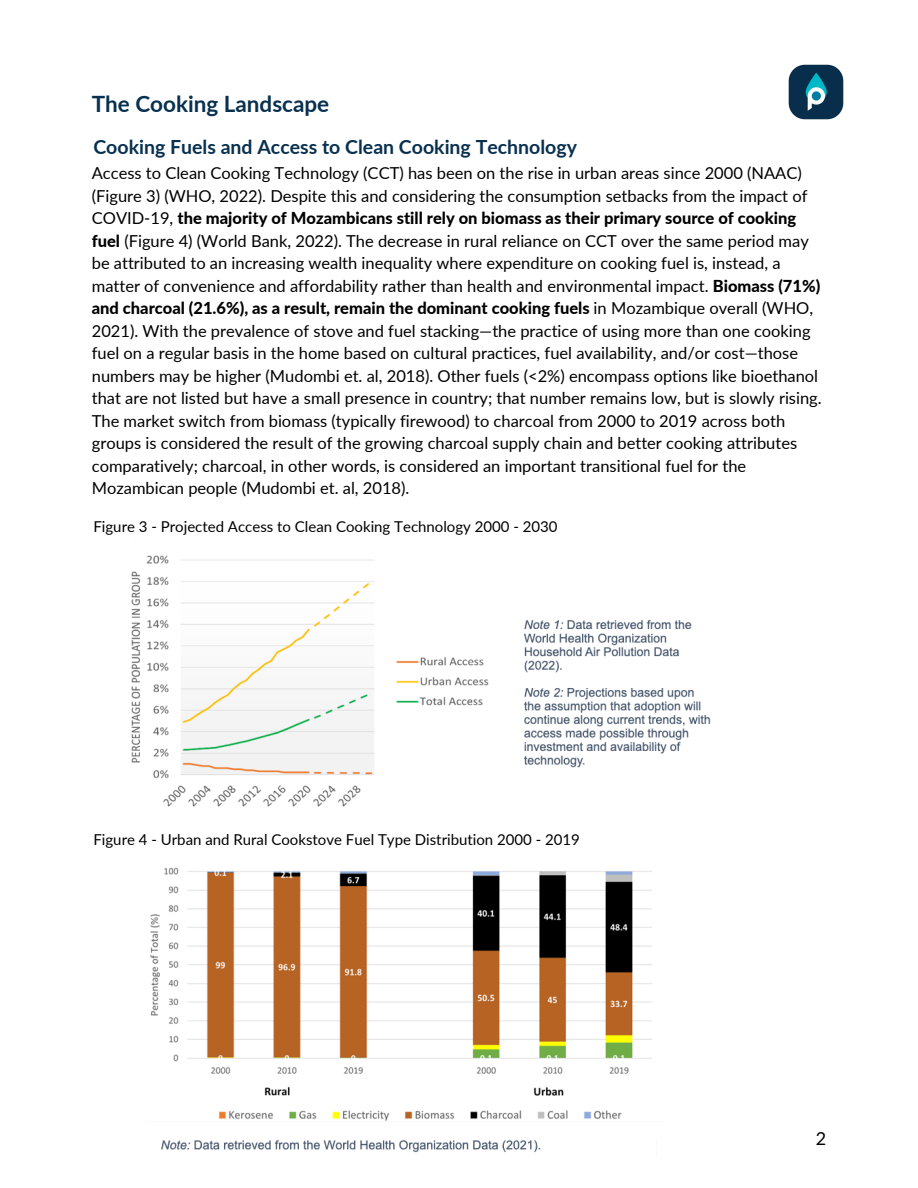
<style>
.page{position:relative;width:918px;height:1188px;background:#fff}
.page>*{position:absolute;margin:0;border:0;box-sizing:border-box;transform-origin:0 0}
.t1{font:700 22.5px "Lato";color:#08304f}
.t2{font:700 19.5px "Lato";color:#08304f}
.t3{font:18px "Lato";color:#000}
.t4{font:16.5px/22.5px "Lato";color:#000}
.t5{font:15px "Lato";color:#000}
.s1{font-weight:800}
</style>
<div class="page">
<img style="left:788px;top:64px;width:56px;height:56px">
<img style="left:131px;top:555px;width:580px;height:252px">
<img style="left:150px;top:867px;width:502px;height:286px">
<h1 class="t1" style="left:92px;top:90px;width:239px">The Cooking Landscape</h1>
<p class="t2" style="left:93px;top:134px;width:485px">Cooking Fuels and Access to Clean Cooking Technology</p>
<p class="t4" style="left:92px;top:161px;width:731px">Access to Clean Cooking Technology (CCT) has been on the rise in urban areas since 2000 (NAAC) (Figure 3) (WHO, 2022). Despite this and considering the consumption setbacks from the impact of COVID-19, <span class="s1">the majority of Mozambicans still rely on biomass as their primary source of cooking fuel</span> (Figure 4) (World Bank, 2022). The decrease in rural reliance on CCT over the same period may be attributed to an increasing wealth inequality where expenditure on cooking fuel is, instead, a matter of convenience and affordability rather than health and environmental impact. <span class="s1">Biomass (71%) and charcoal (21.6%), as a result, remain the dominant cooking fuels</span> in Mozambique overall (WHO, 2021). With the prevalence of stove and fuel stacking—the practice of using more than one cooking fuel on a regular basis in the home based on cultural practices, fuel availability, and/or cost—those numbers may be higher (Mudombi et. al, 2018). Other fuels (&lt;2%) encompass options like bioethanol that are not listed but have a small presence in country; that number remains low, but is slowly rising.<br>The market switch from biomass (typically firewood) to charcoal from 2000 to 2019 across both groups is considered the result of the growing charcoal supply chain and better cooking attributes comparatively; charcoal, in other words, is considered an important transitional fuel for the Mozambican people (Mudombi et. al, 2018).</p>
<p class="t5" style="left:93px;top:518px;width:466px">Figure 3 - Projected Access to Clean Cooking Technology 2000 - 2030</p>
<p class="t5" style="left:93px;top:831px;width:488px">Figure 4 - Urban and Rural Cookstove Fuel Type Distribution 2000 - 2019</p>
<p class="t3" style="left:816px;top:1128px;width:12px">2</p>
</div>
